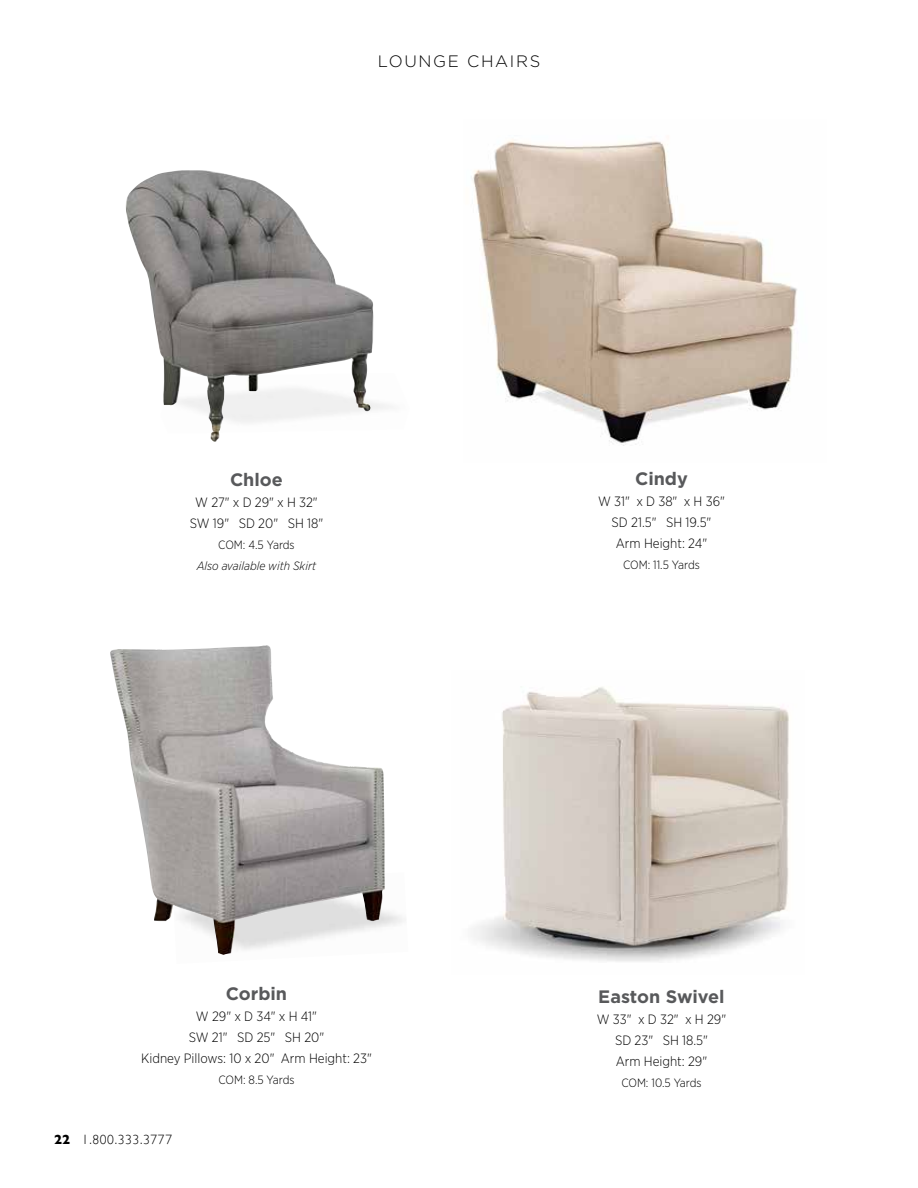
<style>
.page{position:relative;width:918px;height:1188px;background:#fff}
.page>*{position:absolute;margin:0;border:0;box-sizing:border-box;transform-origin:0 0}
.t1{font:700 18px "Gotham";color:#58595b}
.t2{font:300 16.5px "Gotham";letter-spacing:.1em;color:#000}
.t3{font:300 13.5px/21px "Gotham Narrow";color:#000;text-align:center}
.t4{font:300 13.5px "Gill Sans";letter-spacing:.05em;color:#000}
.t5{font:300 12px "Gotham Narrow";color:#000}
.t6{font:italic 300 12px "Gotham Narrow";color:#000}
.s1{font-weight:700}
</style>
<div class="page">
<img style="left:472px;top:139px;width:325px;height:307px">
<img style="left:110px;top:645px;width:275px;height:310px">
<img style="left:125px;top:170px;width:250px;height:272px">
<img style="left:473px;top:687px;width:316px;height:275px">
<p class="t2" style="left:378px;top:50px;width:164px">LOUNGE CHAIRS</p>
<h1 class="t1" style="left:230px;top:468px;width:54px">Chloe</h1>
<p class="t3" style="left:190px;top:491px;width:135px">W 27" x D 29" x H 32"<br>SW 19" SD 20" SH 18"</p>
<p class="t5" style="left:218px;top:537px;width:78px">COM: 4.5 Yards</p>
<p class="t6" style="left:197px;top:558px;width:121px">Also available with Skirt</p>
<h1 class="t1" style="left:635px;top:467px;width:54px">Cindy</h1>
<p class="t3" style="left:598px;top:491px;width:128px">W 31" x D 38" x H 36"<br>SD 21.5" SH 19.5"<br>Arm Height: 24"</p>
<p class="t5" style="left:623px;top:558px;width:78px">COM: 11.5 Yards</p>
<h1 class="t1" style="left:226px;top:982px;width:63px">Corbin</h1>
<p class="t3" style="left:141px;top:1005px;width:232px">W 29" x D 34" x H 41"<br>SW 21" SD 25" SH 20"<br>Kidney Pillows: 10 x 20" Arm Height: 23"</p>
<p class="t5" style="left:218px;top:1072px;width:78px">COM: 8.5 Yards</p>
<p class="t4" style="left:54px;top:1129px;width:120px"><span class="s1">22</span> 1.800.333.3777</p>
<h1 class="t1" style="left:598px;top:985px;width:128px">Easton Swivel</h1>
<p class="t3" style="left:597px;top:1008px;width:131px">W 33" x D 32" x H 29"<br>SD 23" SH 18.5"<br>Arm Height: 29"</p>
<p class="t5" style="left:621px;top:1075px;width:82px">COM: 10.5 Yards</p>
</div>
